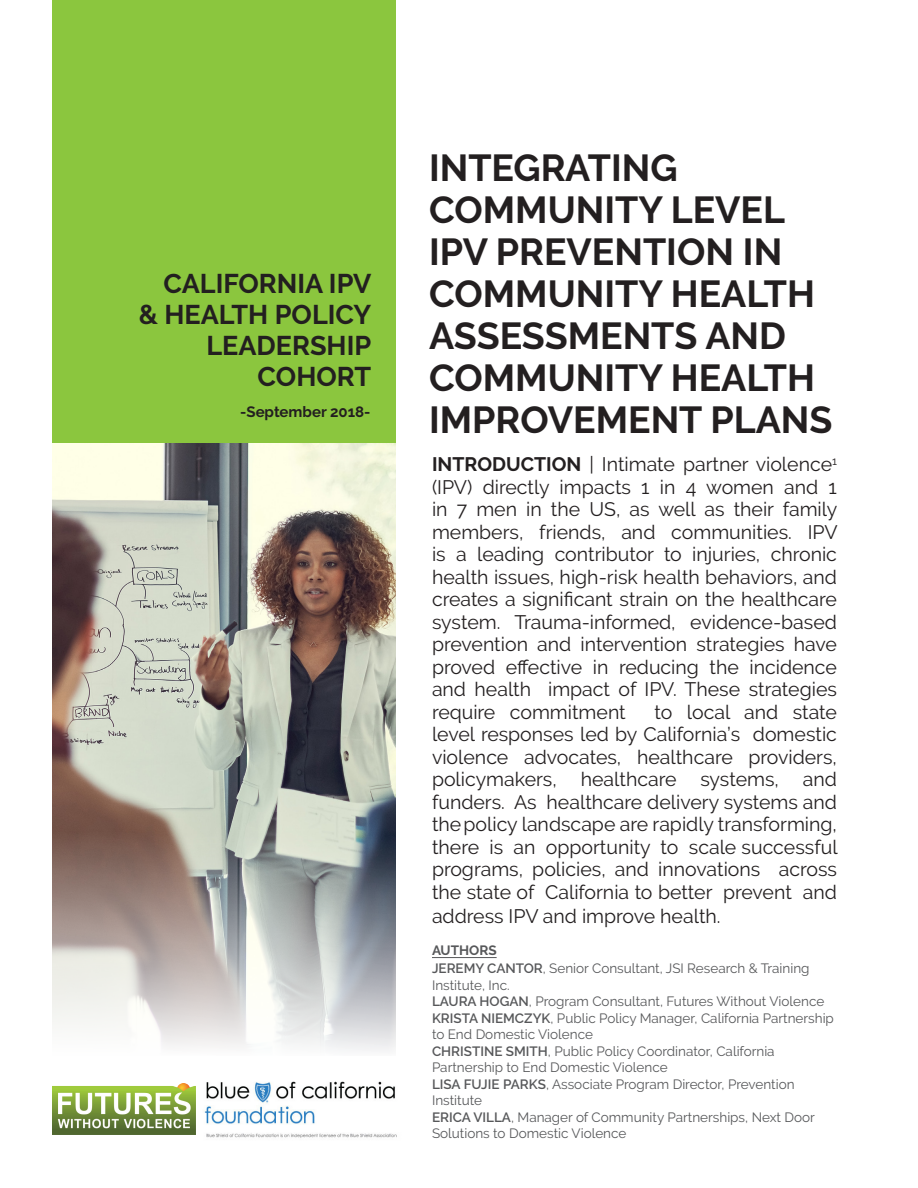
<style>
.page{position:relative;width:918px;height:1188px;background:#fff}
.page>*{position:absolute;margin:0;border:0;box-sizing:border-box;transform-origin:0 0}
.Paragraph_Style4{font:700 37.5px/42px "Raleway";color:#231f20}
.Paragraph_Style1{font:700 27px/30.8px "Raleway";color:#231f20;text-align:right}
.Paragraph_Style4-2{font:19.5px/22.5px "Raleway";color:#231f20;text-align:justify}
.Paragraph_Style1-2{font:700 15px "Raleway";color:#231f20}
.Paragraph_Style4-3{font:13.5px/16.5px "Raleway";color:#57585a}
.Paragraph_Style4-4{font:700 13.5px "Raleway";color:#57585a}
.s1{font-weight:700}
.s2{font-weight:600}
</style>
<div class="page">
<div style="left:52px;top:0;width:344px;height:444px;background:#8bc63e"></div>
<img style="left:52px;top:444px;width:344px;height:607px">
<hr style="left:432px;top:957px;width:65px;height:1px;background:#57585a">
<img style="left:52px;top:1083px;width:144px;height:51px">
<img style="left:204px;top:1081px;width:193px;height:57px">
<p class="Paragraph_Style1" style="left:139px;top:269px;width:234px">CALIFORNIA IPV &amp; HEALTH POLICY<br>LEADERSHIP</p>
<p class="Paragraph_Style1" style="left:258px;top:361px;width:115px">COHORT</p>
<p class="Paragraph_Style1-2" style="left:240px;top:403px;width:132px">-September 2018-</p>
<p class="Paragraph_Style4" style="left:429px;top:147px;width:405px">INTEGRATING<br>COMMUNITY LEVEL<br>IPV PREVENTION IN<br>COMMUNITY HEALTH<br>ASSESSMENTS AND<br>COMMUNITY HEALTH<br>IMPROVEMENT PLANS</p>
<p class="Paragraph_Style4-2" style="left:432px;top:453px;width:407px"><span class="s1">INTRODUCTION</span> | Intimate partner violence<sup>1 </sup>(IPV) directly impacts 1 in 4 women and 1 in 7 men in the US, as well as their family members, friends, and communities. IPV is a leading contributor to injuries, chronic health issues, high-risk health behaviors, and creates a significant strain on the healthcare system. Trauma-informed, evidence-based prevention and intervention strategies have proved effective in reducing the incidence and health impact of IPV. These strategies require commitment</p>
<p class="Paragraph_Style4-2" style="left:432px;top:700px;width:407px;text-indent:223px">to local and state level responses led by California’s domestic violence advocates, healthcare providers, policymakers, healthcare systems, and funders. As healthcare delivery systems and the policy landscape are rapidly transforming, there is an opportunity to scale successful programs, policies, and innovations across the state of California to better prevent and address IPV and improve health.</p>
<p class="Paragraph_Style4-3" style="left:432px;top:960px;width:379px"><span class="s2">JEREMY CANTOR</span>, Senior Consultant, JSI Research &amp; Training<br>Institute, Inc.</p>
<p class="Paragraph_Style4-3" style="left:432px;top:993px;width:394px"><span class="s2">LAURA HOGAN</span>, Program Consultant, Futures Without Violence</p>
<p class="Paragraph_Style4-3" style="left:432px;top:1010px;width:403px"><span class="s2">KRISTA NIEMCZYK</span>, Public Policy Manager, California Partnership to End Domestic Violence</p>
<p class="Paragraph_Style4-3" style="left:432px;top:1043px;width:344px"><span class="s2">CHRISTINE SMITH</span>, Public Policy Coordinator, California<br>Partnership to End Domestic Violence</p>
<p class="Paragraph_Style4-3" style="left:432px;top:1076px;width:364px"><span class="s2">LISA FUJIE PARKS</span>, Associate Program Director, Prevention<br>Institute</p>
<p class="Paragraph_Style4-3" style="left:432px;top:1109px;width:384px"><span class="s2">ERICA VILLA</span>, Manager of Community Partnerships, Next Door<br>Solutions to Domestic Violence</p>
<p class="Paragraph_Style4-4" style="left:432px;top:942px;width:66px">AUTHORS</p>
</div>
